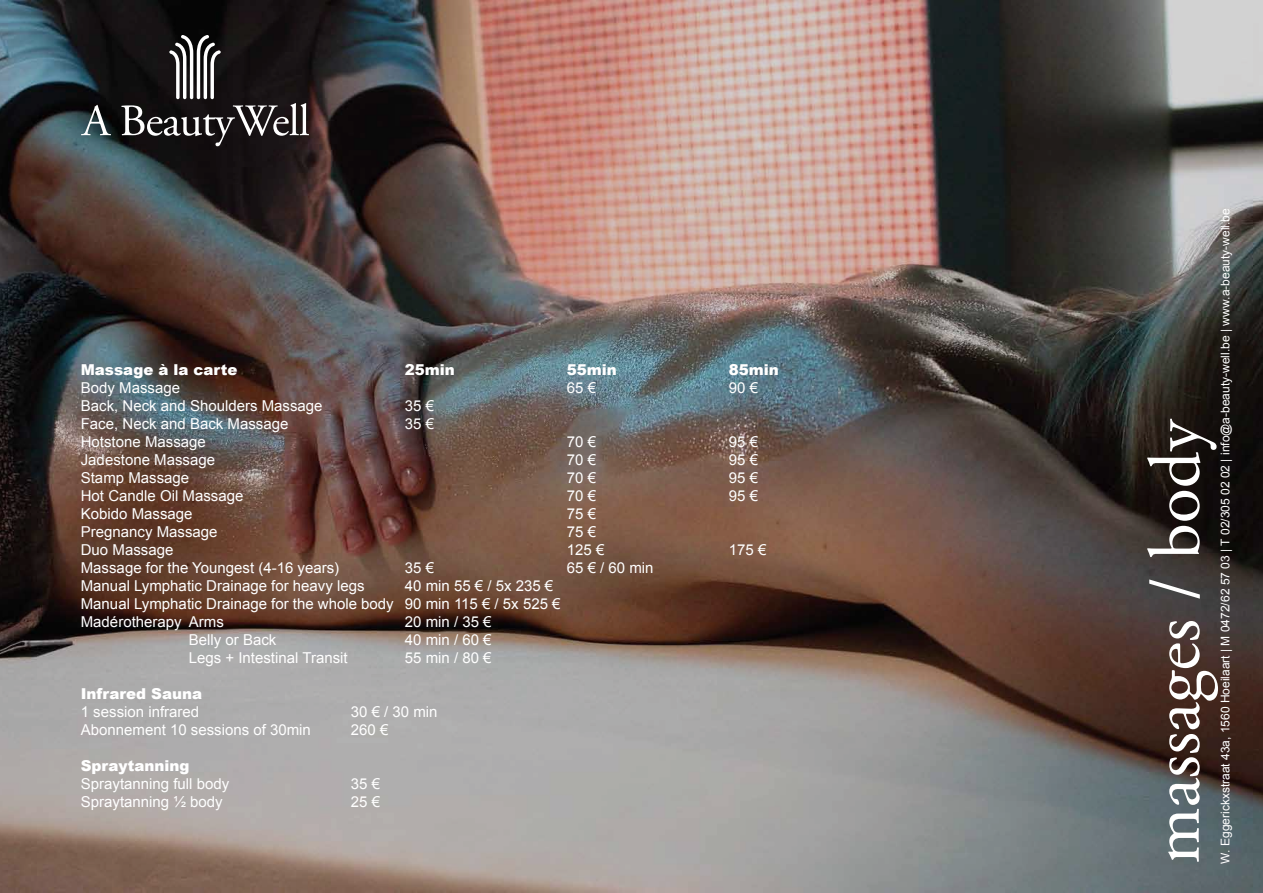
<style>
.page{position:relative;width:1263px;height:893px;background:#fff}
.page>*{position:absolute;margin:0;border:0;box-sizing:border-box;transform-origin:0 0}
.t1{font:72px "Adobe Garamond Pro";color:#fff}
.t2{font:15px/18px "Arial";color:#fff}
.t3{font:900 15px "Arial";color:#fff}
.t4{font:12px "Arial";color:#fff}
</style>
<div class="page">
<img style="left:0;top:0;width:1263px;height:893px">
<svg style="left:81px;top:105px;width:30px;height:30px"></svg>
<svg style="left:121px;top:35px;width:188px;height:111px;background:#333030"></svg>
<p class="t3" style="left:81px;top:362px;width:158px">Massage à la carte</p>
<p class="t3" style="left:405px;top:362px;width:52px">25min</p>
<p class="t3" style="left:567px;top:362px;width:52px">55min</p>
<p class="t3" style="left:729px;top:362px;width:52px">85min</p>
<p class="t2" style="left:81px;top:379px;width:101px">Body Massage</p>
<p class="t2" style="left:567px;top:379px;width:31px">65 €</p>
<p class="t2" style="left:729px;top:379px;width:31px">90 €</p>
<p class="t2" style="left:81px;top:397px;width:243px">Back, Neck and Shoulders Massage</p>
<p class="t2" style="left:405px;top:397px;width:31px">35 €</p>
<p class="t2" style="left:81px;top:415px;width:209px">Face, Neck and Back Massage</p>
<p class="t2" style="left:405px;top:415px;width:31px">35 €</p>
<p class="t2" style="left:81px;top:433px;width:127px">Hotstone Massage</p>
<p class="t2" style="left:567px;top:433px;width:31px">70 €</p>
<p class="t2" style="left:729px;top:433px;width:31px">95 €</p>
<p class="t2" style="left:81px;top:451px;width:136px">Jadestone Massage</p>
<p class="t2" style="left:567px;top:451px;width:31px">70 €</p>
<p class="t2" style="left:729px;top:451px;width:31px">95 €</p>
<p class="t2" style="left:81px;top:469px;width:110px">Stamp Massage</p>
<p class="t2" style="left:567px;top:469px;width:31px">70 €</p>
<p class="t2" style="left:729px;top:469px;width:31px">95 €</p>
<p class="t2" style="left:81px;top:487px;width:164px">Hot Candle Oil Massage</p>
<p class="t2" style="left:567px;top:487px;width:31px">70 €</p>
<p class="t2" style="left:729px;top:487px;width:31px">95 €</p>
<p class="t2" style="left:81px;top:505px;width:113px">Kobido Massage</p>
<p class="t2" style="left:567px;top:505px;width:31px">75 €</p>
<p class="t2" style="left:81px;top:523px;width:138px">Pregnancy Massage</p>
<p class="t2" style="left:567px;top:523px;width:31px">75 €</p>
<p class="t2" style="left:81px;top:541px;width:94px">Duo Massage</p>
<p class="t2" style="left:567px;top:541px;width:39px">125 €</p>
<p class="t2" style="left:729px;top:541px;width:39px">175 €</p>
<p class="t2" style="left:81px;top:559px;width:260px">Massage for the Youngest (4-16 years)</p>
<p class="t2" style="left:405px;top:559px;width:31px">35 €</p>
<p class="t2" style="left:567px;top:559px;width:88px">65 € / 60 min</p>
<p class="t2" style="left:81px;top:577px;width:285px">Manual Lymphatic Drainage for heavy legs</p>
<p class="t2" style="left:81px;top:577px;width:481px;text-indent:324px">40 min 55 € / 5x 235 €<br>Manual Lymphatic Drainage for the whole body 90 min 115 € / 5x 525 €<br>Madérotherapy Arms</p>
<p class="t2" style="left:405px;top:613px;width:88px">20 min / 35 €</p>
<p class="t2" style="left:189px;top:631px;width:89px">Belly or Back</p>
<p class="t2" style="left:405px;top:631px;width:88px">40 min / 60 €</p>
<p class="t2" style="left:189px;top:649px;width:160px">Legs + Intestinal Transit</p>
<p class="t2" style="left:405px;top:649px;width:88px">55 min / 80 €</p>
<p class="t3" style="left:81px;top:686px;width:123px">Infrared Sauna</p>
<p class="t2" style="left:81px;top:703px;width:120px">1 session infrared</p>
<p class="t2" style="left:351px;top:703px;width:88px">30 € / 30 min</p>
<p class="t2" style="left:81px;top:721px;width:232px">Abonnement 10 sessions of 30min</p>
<p class="t2" style="left:351px;top:721px;width:39px">260 €</p>
<p class="t3" style="left:81px;top:758px;width:110px">Spraytanning</p>
<p class="t2" style="left:81px;top:775px;width:150px">Spraytanning full body</p>
<p class="t2" style="left:351px;top:775px;width:31px">35 €</p>
<p class="t2" style="left:81px;top:793px;width:143px">Spraytanning ½ body</p>
<p class="t2" style="left:351px;top:793px;width:31px">25 €</p>
<p class="t4" style="left:1217px;top:864px;width:657px;rotate:-90deg">W. Eggerickxstraat 43a, 1560 Hoeilaart | M 0472/62 57 03 | T 02/305 02 02 | info@a-beauty-well.be | www.a-beauty-well.be</p>
<h1 class="t1" style="left:1132px;top:864px;width:447px;rotate:-90deg">massages / body</h1>
</div>
